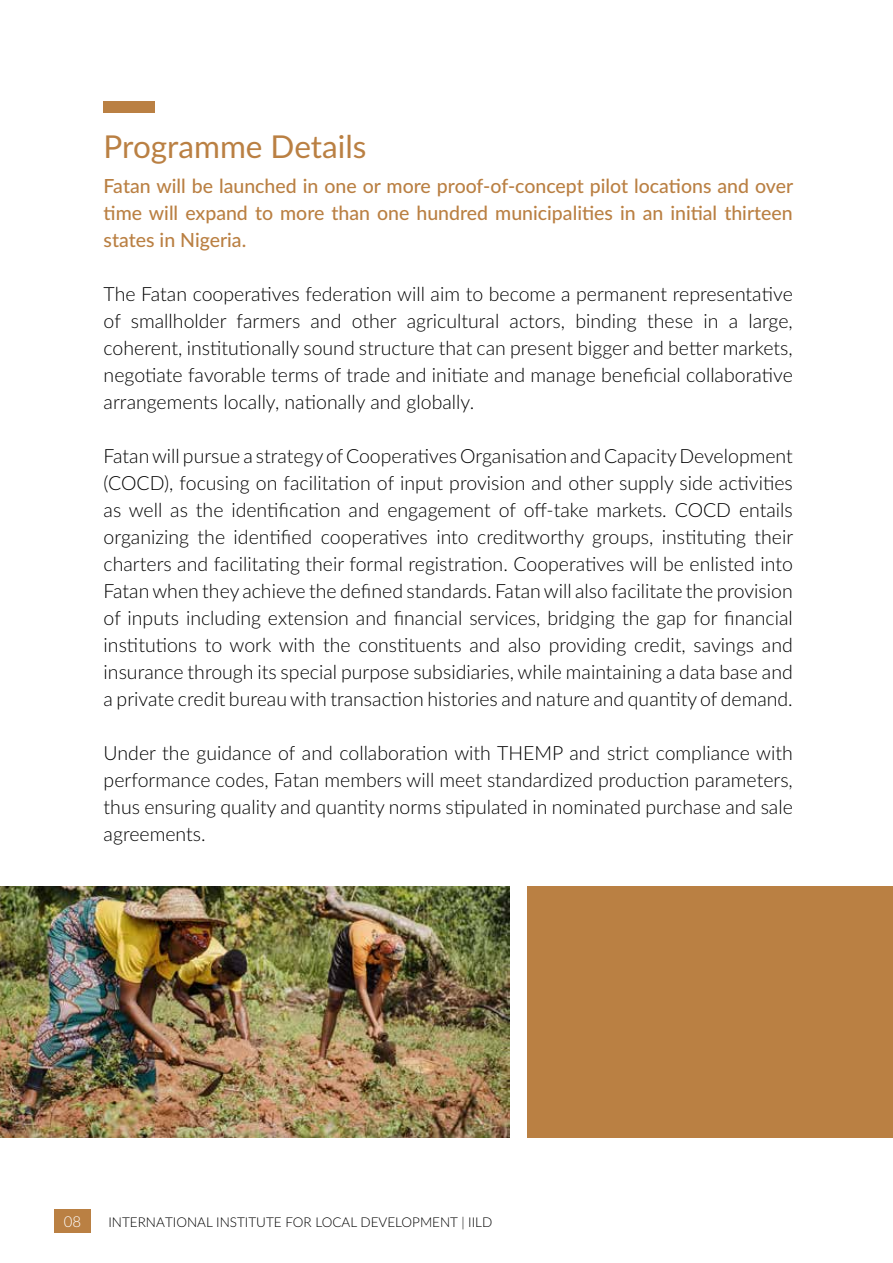
<style>
.page{position:relative;width:893px;height:1263px;background:#fff}
.page>*{position:absolute;margin:0;border:0;box-sizing:border-box;transform-origin:0 0}
.t1{font:31.5px "Lato";color:#ba8043}
.t2{font:300 19.5px/27px "Lato";color:#000;text-align:justify}
.t3{font:500 19.5px/27px "Lato";color:#ba8043;text-align:justify}
.t4{font:300 15px "Lato";color:#fff}
.t5{font:300 13.5px "Lato";color:#000}
</style>
<div class="page">
<div style="left:104px;top:101px;width:51px;height:11px;background:#ba8043"></div>
<img style="left:0;top:886px;width:509px;height:251px">
<div style="left:528px;top:886px;width:365px;height:251px;background:#ba8043"></div>
<div style="left:54px;top:1209px;width:37px;height:23px;background:#ba8043"></div>
<h1 class="t1" style="left:104px;top:124px;width:264px">Programme Details</h1>
<p class="t3" style="left:104px;top:172px;width:691px">Fatan will be launched in one or more proof-of-concept pilot locations and over time will expand to more than one hundred municipalities in an initial thirteen states in Nigeria.</p>
<p class="t2" style="left:104px;top:280px;width:691px">The Fatan cooperatives federation will aim to become a permanent representative of smallholder farmers and other agricultural actors, binding these in a large, coherent, institutionally sound structure that can present bigger and better markets, negotiate favorable terms of trade and initiate and manage beneficial collaborative arrangements locally, nationally and globally.</p>
<p class="t2" style="left:104px;top:442px;width:691px">Fatan will pursue a strategy of Cooperatives Organisation and Capacity Development (COCD), focusing on facilitation of input provision and other supply side activities as well as the identification and engagement of off-take markets. COCD entails organizing the identified cooperatives into creditworthy groups, instituting their charters and facilitating their formal registration. Cooperatives will be enlisted into Fatan when they achieve the defined standards. Fatan will also facilitate the provision of inputs including extension and financial services, bridging the gap for financial institutions to work with the constituents and also providing credit, savings and insurance through its special purpose subsidiaries, while maintaining a data base and a private credit bureau with transaction histories and nature and quantity of demand.</p>
<p class="t2" style="left:104px;top:739px;width:691px">Under the guidance of and collaboration with THEMP and strict compliance with performance codes, Fatan members will meet standardized production parameters, thus ensuring quality and quantity norms stipulated in nominated purchase and sale agreements.</p>
<p class="t4" style="left:64px;top:1211px;width:19px">08</p>
<p class="t5" style="left:108px;top:1212px;width:385px">INTERNATIONAL INSTITUTE FOR LOCAL DEVELOPMENT | IILD</p>
</div>
